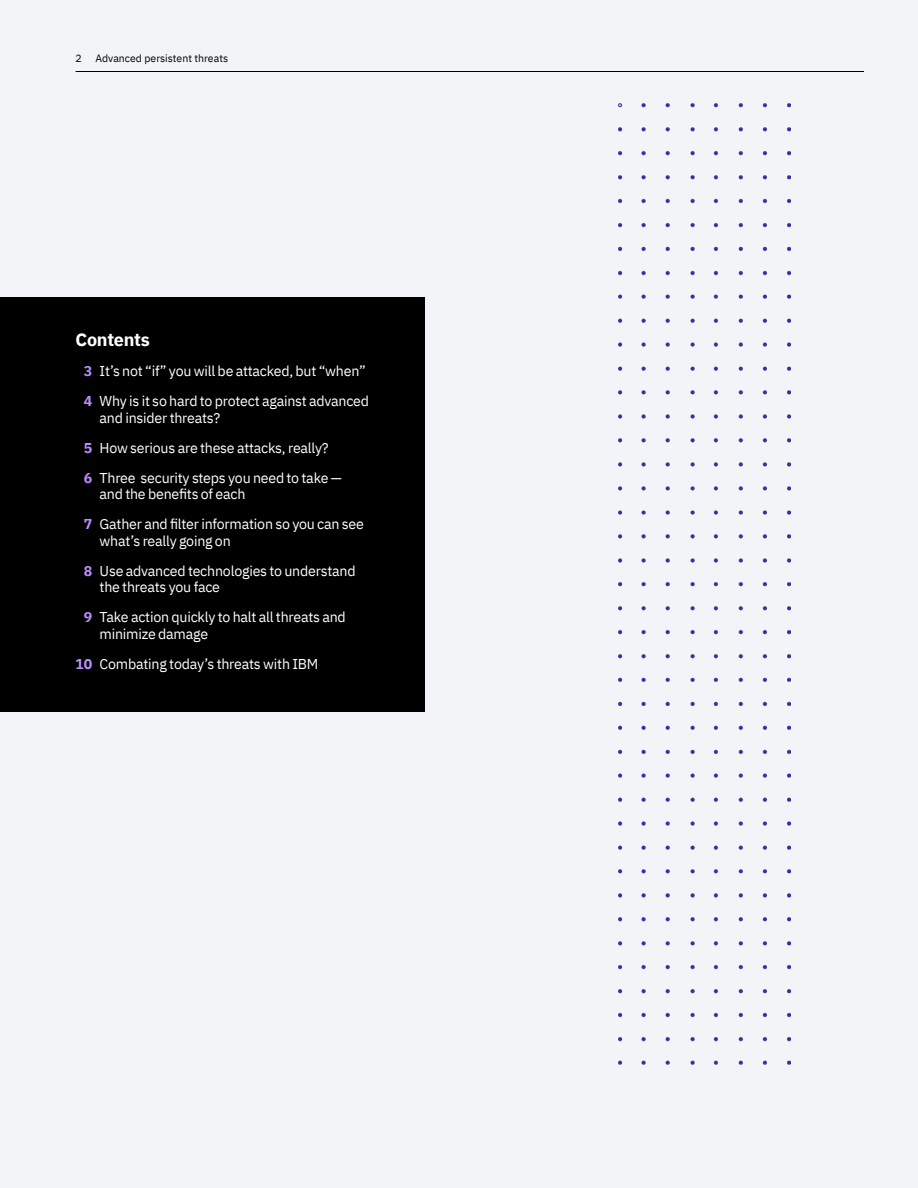
<style>
.page{position:relative;width:918px;height:1188px;background:#f2f4f8}
.page>*{position:absolute;margin:0;border:0;box-sizing:border-box;transform-origin:0 0}
.sidebar_head{font:700 18px "IBM Plex Sans";letter-spacing:-.015em;color:#fff}
.sidebar_body{font:14.25px/16.5px "IBM Plex Sans";letter-spacing:-.015em;color:#fff}
.sidebar_body__last_i{font:14.25px/16.5px "IBM Plex Sans";letter-spacing:-.015em;color:#fff}
.t1{font:10.5px "IBM Plex Sans";color:#000}
.s1{font-weight:700;color:#bb8eff}
</style>
<div class="page">
<hr style="left:76px;top:71px;width:788px;height:1px;background:#000">
<div style="left:0;top:297px;width:424px;height:415px;background:#000"></div>
<img style="left:619px;top:103px;width:171px;height:962px">
<hr style="left:917px;top:1053px;width:1px;height:64px;background:#000">
<p class="t1" style="left:76px;top:50px;width:8px">2</p>
<p class="t1" style="left:95px;top:50px;width:134px">Advanced persistent threats</p>
<p class="sidebar_head" style="left:76px;top:325px;width:76px">Contents</p>
<p class="sidebar_body" style="left:84px;top:362px;width:284px"><span class="s1">3</span> It’s not “if” you will be attacked, but “when”</p>
<p class="sidebar_body" style="left:100px;top:392px;width:271px;text-indent:-16px"><span class="s1">4</span> Why is it so hard to protect against advanced and insider threats?</p>
<p class="sidebar_body" style="left:84px;top:438px;width:246px"><span class="s1">5</span> How serious are these attacks, really?</p>
<p class="sidebar_body" style="left:100px;top:468px;width:244px;text-indent:-16px"><span class="s1">6</span> Three security steps you need to take — and the benefits of each</p>
<p class="sidebar_body" style="left:100px;top:515px;width:266px;text-indent:-16px"><span class="s1">7</span> Gather and filter information so you can see what’s really going on</p>
<p class="sidebar_body__last_i" style="left:100px;top:561px;width:257px;text-indent:-16px"><span class="s1">8</span> Use advanced technologies to understand the threats you face</p>
<p class="sidebar_body__last_i" style="left:100px;top:608px;width:248px;text-indent:-16px"><span class="s1">9</span> Take action quickly to halt all threats and minimize damage</p>
<p class="sidebar_body__last_i" style="left:76px;top:654px;width:244px"><span class="s1">10</span> Combating today’s threats with IBM</p>
</div>
